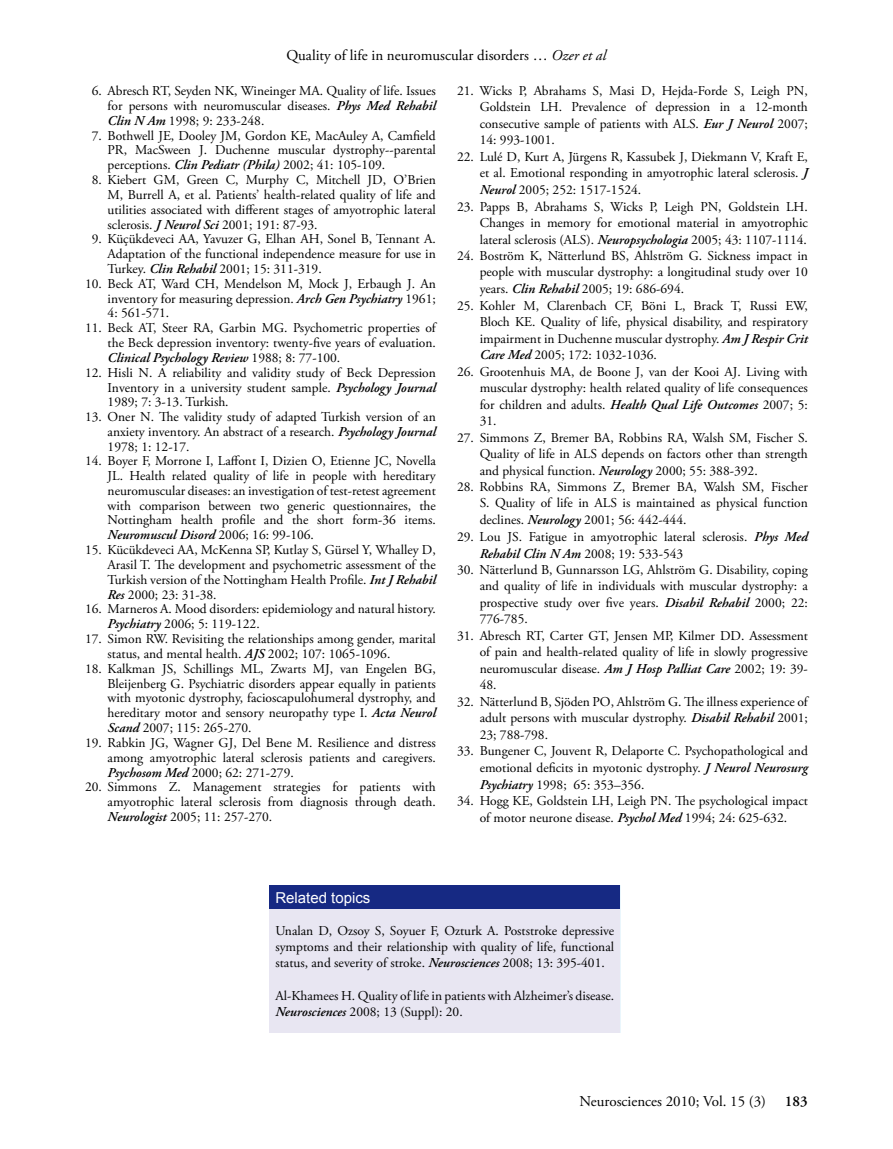
<style>
.page{position:relative;width:893px;height:1149px;background:#fff}
.page>*{position:absolute;margin:0;border:0;box-sizing:border-box;transform-origin:0 0}
.t1{font:15px "Adobe Garamond Pro";color:#000}
.t2{font:15px "Arial";color:#fff}
.t3{font:600 15px "Adobe Garamond Pro";color:#000}
.t4{font:13.5px/14.9px "Adobe Garamond Pro";color:#000;text-align:justify}
.s1{font-style:italic}
.s2{font-weight:600;font-style:italic}
</style>
<div class="page">
<div style="left:269px;top:885px;width:351px;height:23px;background:#162983"></div>
<div style="left:269px;top:908px;width:351px;height:123px;background:#e8e6f2"></div>
<p class="t1" style="left:286px;top:46px;width:321px">Quality of life in neuromuscular disorders … <span class="s1">Ozer et al</span></p>
<p class="t4" style="left:108px;top:84px;width:330px;text-indent:-16px">6. Abresch RT, Seyden NK, Wineinger MA. Quality of life. Issues for persons with neuromuscular diseases. <span class="s2">Phys Med Rehabil Clin N Am</span> 1998; 9: 233-248.</p>
<p class="t4" style="left:108px;top:128px;width:330px;text-indent:-16px">7. Bothwell JE, Dooley JM, Gordon KE, MacAuley A, Camfield PR, MacSween J. Duchenne muscular dystrophy--parental perceptions. <span class="s2">Clin Pediatr (Phila)</span> 2002; 41: 105-109.</p>
<p class="t4" style="left:108px;top:173px;width:330px;text-indent:-16px">8. Kiebert GM, Green C, Murphy C, Mitchell JD, O’Brien M, Burrell A, et al. Patients’ health-related quality of life and utilities associated with different stages of amyotrophic lateral sclerosis. <span class="s2">J Neurol Sci</span> 2001; 191: 87-93.</p>
<p class="t4" style="left:108px;top:232px;width:330px;text-indent:-16px">9. Küçükdeveci AA, Yavuzer G, Elhan AH, Sonel B, Tennant A.<br>Adaptation of the functional independence measure for use in Turkey. <span class="s2">Clin Rehabil</span> 2001; 15: 311-319.</p>
<p class="t4" style="left:108px;top:276px;width:330px;text-indent:-23px">10. Beck AT, Ward CH, Mendelson M, Mock J, Erbaugh J. An inventory for measuring depression. <span class="s2">Arch Gen Psychiatry</span> 1961; 4: 561-571.</p>
<p class="t4" style="left:108px;top:321px;width:330px;text-indent:-23px">11. Beck AT, Steer RA, Garbin MG. Psychometric properties of the Beck depression inventory: twenty-five years of evaluation.<br><span class="s2">Clinical Psychology Review</span> 1988; 8: 77-100.</p>
<p class="t4" style="left:108px;top:365px;width:330px;text-indent:-23px">12. Hisli N. A reliability and validity study of Beck Depression Inventory in a university student sample. <span class="s2">Psychology Journal </span>1989; 7: 3-13. Turkish.</p>
<p class="t4" style="left:108px;top:409px;width:330px;text-indent:-23px">13. Oner N. The validity study of adapted Turkish version of an anxiety inventory. An abstract of a research. <span class="s2">Psychology Journal </span>1978; 1: 12-17.</p>
<p class="t4" style="left:108px;top:454px;width:330px;text-indent:-23px">14. Boyer F, Morrone I, Laffont I, Dizien O, Etienne JC, Novella JL. Health related quality of life in people with hereditary neuromuscular diseases: an investigation of test-retest agreement with comparison between two generic questionnaires, the Nottingham health profile and the short form-36 items.<br><span class="s2">Neuromuscul Disord</span> 2006; 16: 99-106.</p>
<p class="t4" style="left:108px;top:542px;width:330px;text-indent:-23px">15. Kücükdeveci AA, McKenna SP, Kutlay S, Gürsel Y, Whalley D, Arasil T. The development and psychometric assessment of the Turkish version of the Nottingham Health Profile. <span class="s2">Int J Rehabil Res</span> 2000; 23: 31-38.</p>
<p class="t4" style="left:108px;top:602px;width:330px;text-indent:-23px">16. Marneros A. Mood disorders: epidemiology and natural history.<br><span class="s2">Psychiatry</span> 2006; 5: 119-122.</p>
<p class="t4" style="left:108px;top:631px;width:330px;text-indent:-23px">17. Simon RW. Revisiting the relationships among gender, marital status, and mental health. <span class="s2">AJS</span> 2002; 107: 1065-1096.</p>
<p class="t4" style="left:108px;top:661px;width:330px;text-indent:-23px">18. Kalkman JS, Schillings ML, Zwarts MJ, van Engelen BG, Bleijenberg G. Psychiatric disorders appear equally in patients with myotonic dystrophy, facioscapulohumeral dystrophy, and hereditary motor and sensory neuropathy type I. <span class="s2">Acta Neurol Scand</span> 2007; 115: 265-270.</p>
<p class="t4" style="left:108px;top:735px;width:330px;text-indent:-23px">19. Rabkin JG, Wagner GJ, Del Bene M. Resilience and distress among amyotrophic lateral sclerosis patients and caregivers.<br><span class="s2">Psychosom Med</span> 2000; 62: 271-279.</p>
<p class="t4" style="left:108px;top:780px;width:330px;text-indent:-23px">20. Simmons Z. Management strategies for patients with amyotrophic lateral sclerosis from diagnosis through death.<br><span class="s2">Neurologist</span> 2005; 11: 257-270.</p>
<p class="t4" style="left:480px;top:83px;width:330px;line-height:16.5px;text-indent:-23px">21. Wicks P, Abrahams S, Masi D, Hejda-Forde S, Leigh PN, Goldstein LH. Prevalence of depression in a 12-month consecutive sample of patients with ALS. <span class="s2">Eur J Neurol</span> 2007; 14: 993-1001.</p>
<p class="t4" style="left:480px;top:149px;width:330px;line-height:16.6px;text-indent:-23px">22. Lulé D, Kurt A, Jürgens R, Kassubek J, Diekmann V, Kraft E, et al. Emotional responding in amyotrophic lateral sclerosis. <span class="s2">J Neurol</span> 2005; 252: 1517-1524.</p>
<p class="t4" style="left:480px;top:198px;width:330px;line-height:16.5px;text-indent:-23px">23. Papps B, Abrahams S, Wicks P, Leigh PN, Goldstein LH.<br>Changes in memory for emotional material in amyotrophic lateral sclerosis (ALS). <span class="s2">Neuropsychologia</span> 2005; 43: 1107-1114.</p>
<p class="t4" style="left:480px;top:248px;width:330px;line-height:16.5px;text-indent:-23px">24. Boström K, Nätterlund BS, Ahlström G. Sickness impact in people with muscular dystrophy: a longitudinal study over 10 years. <span class="s2">Clin Rehabil</span> 2005; 19: 686-694.</p>
<p class="t4" style="left:480px;top:297px;width:330px;line-height:16.6px;text-indent:-23px">25. Kohler M, Clarenbach CF, Böni L, Brack T, Russi EW, Bloch KE. Quality of life, physical disability, and respiratory impairment in Duchenne muscular dystrophy. <span class="s2">Am J Respir Crit Care Med</span> 2005; 172: 1032-1036.</p>
<p class="t4" style="left:480px;top:363px;width:330px;line-height:16.5px;text-indent:-23px">26. Grootenhuis MA, de Boone J, van der Kooi AJ. Living with muscular dystrophy: health related quality of life consequences for children and adults. <span class="s2">Health Qual Life Outcomes</span> 2007; 5:<br>31.</p>
<p class="t4" style="left:480px;top:429px;width:330px;line-height:16.5px;text-indent:-23px">27. Simmons Z, Bremer BA, Robbins RA, Walsh SM, Fischer S.<br>Quality of life in ALS depends on factors other than strength and physical function. <span class="s2">Neurology</span> 2000; 55: 388-392.</p>
<p class="t4" style="left:480px;top:479px;width:330px;line-height:16.5px;text-indent:-23px">28. Robbins RA, Simmons Z, Bremer BA, Walsh SM, Fischer S. Quality of life in ALS is maintained as physical function declines. <span class="s2">Neurology</span> 2001; 56: 442-444.</p>
<p class="t4" style="left:480px;top:528px;width:330px;line-height:16.6px;text-indent:-23px">29. Lou JS. Fatigue in amyotrophic lateral sclerosis. <span class="s2">Phys Med<br>Rehabil Clin N Am</span> 2008; 19: 533-543</p>
<p class="t4" style="left:480px;top:561px;width:330px;line-height:16.5px;text-indent:-23px">30. Nätterlund B, Gunnarsson LG, Ahlström G. Disability, coping and quality of life in individuals with muscular dystrophy: a prospective study over five years. <span class="s2">Disabil Rehabil</span> 2000; 22:<br>776-785.</p>
<p class="t4" style="left:480px;top:627px;width:330px;line-height:16.5px;text-indent:-23px">31. Abresch RT, Carter GT, Jensen MP, Kilmer DD. Assessment of pain and health-related quality of life in slowly progressive neuromuscular disease. <span class="s2">Am J Hosp Palliat Care</span> 2002; 19: 39- 48.</p>
<p class="t4" style="left:480px;top:693px;width:330px;line-height:16.5px;text-indent:-23px">32. Nätterlund B, Sjöden PO, Ahlström G. The illness experience of adult persons with muscular dystrophy. <span class="s2">Disabil Rehabil</span> 2001; 23; 788-798.</p>
<p class="t4" style="left:480px;top:742px;width:330px;line-height:16.6px;text-indent:-23px">33. Bungener C, Jouvent R, Delaporte C. Psychopathological and emotional deficits in myotonic dystrophy. <span class="s2">J Neurol Neurosurg Psychiatry</span> 1998; 65: 353–356.</p>
<p class="t4" style="left:457px;top:792px;width:352px;line-height:16.6px;text-align:center">34. Hogg KE, Goldstein LH, Leigh PN. The psychological impact of motor neurone disease. <span class="s2">Psychol Med</span> 1994; 24: 625-632.</p>
<p class="t2" style="left:275px;top:887px;width:97px">Related topics</p>
<p class="t4" style="left:275px;top:922px;width:340px;line-height:16.2px">Unalan D, Ozsoy S, Soyuer F, Ozturk A. Poststroke depressive symptoms and their relationship with quality of life, functional status, and severity of stroke. <span class="s2">Neurosciences</span> 2008; 13: 395-401.</p>
<p class="t4" style="left:275px;top:987px;width:340px;line-height:16.2px">Al-Khamees H. Quality of life in patients with Alzheimer’s disease.<br><span class="s2">Neurosciences</span> 2008; 13 (Suppl): 20.</p>
<p class="t1" style="left:580px;top:1091px;width:186px">Neurosciences 2010; Vol. 15 (3)</p>
<p class="t3" style="left:785px;top:1092px;width:24px">183</p>
</div>
